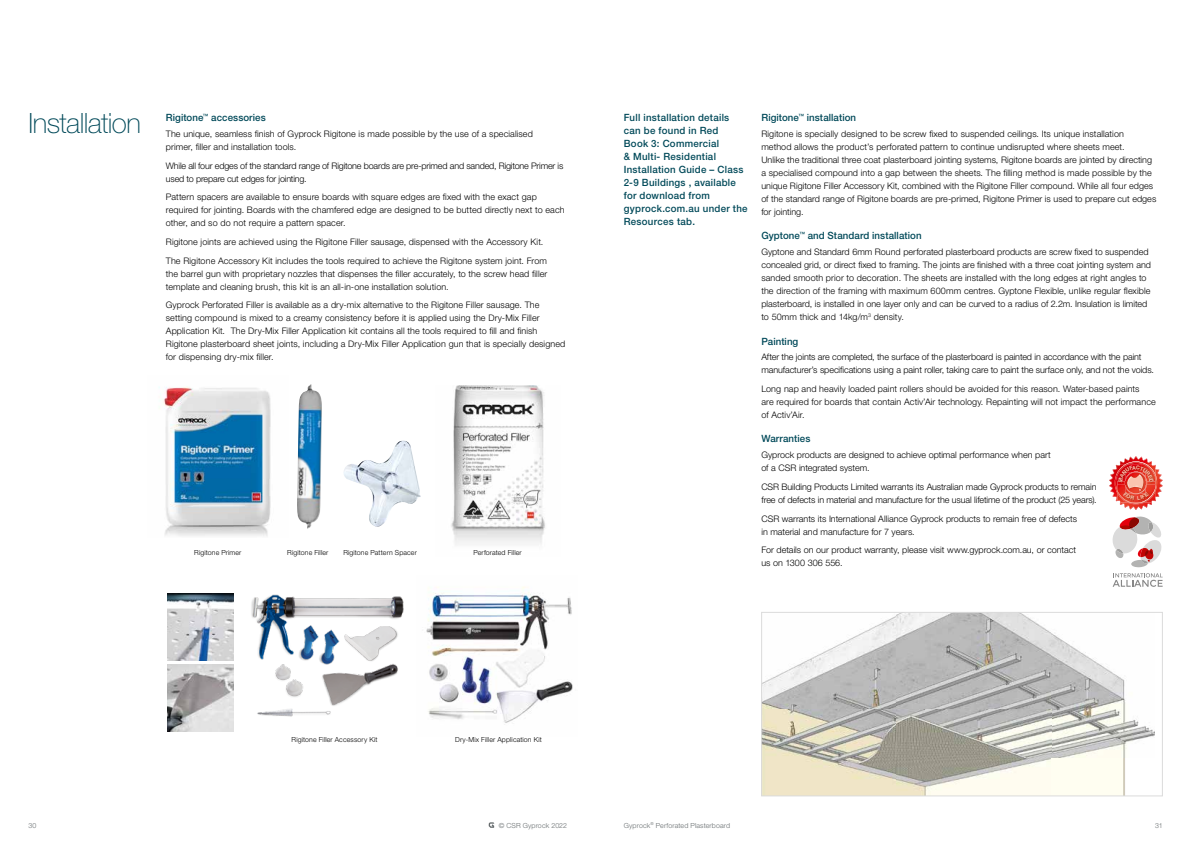
<style>
.page{position:relative;width:1191px;height:842px;background:#fff}
.page>*{position:absolute;margin:0;border:0;box-sizing:border-box;transform-origin:0 0}
.t1{font:100 28px "Helvetica Neue";letter-spacing:-.02em;color:#004959}
.t2{font:500 10px/13px "Helvetica Neue";letter-spacing:.025em;color:#004959}
.t3{font:500 10px "Helvetica Neue";letter-spacing:.005em;color:#004959}
.t4{font:300 9px/13px "Helvetica Neue";letter-spacing:.005em;color:#000}
.t5{font:300 9px/13px "Helvetica Neue";letter-spacing:-.02em;color:#000}
.t6{font:300 7px "Helvetica Neue";letter-spacing:.02em;color:#000}
.t7{font:300 7px "Helvetica Neue";letter-spacing:.02em;color:#666c6e}
</style>
<div class="page">
<svg style="left:1112px;top:573px;width:50px;height:14px"></svg>
<svg style="left:1112px;top:516px;width:50px;height:51px"></svg>
<img style="left:763px;top:614px;width:391px;height:180px">
<div style="left:761px;top:612px;width:401px;height:184px;border:1px solid #dbdbdb"></div>
<img style="left:159px;top:387px;width:112px;height:149px">
<img style="left:451px;top:386px;width:94px;height:159px">
<img style="left:251px;top:594px;width:153px;height:123px">
<img style="left:426px;top:587px;width:147px;height:136px">
<img style="left:167px;top:594px;width:67px;height:66px">
<img style="left:167px;top:665px;width:67px;height:66px">
<img style="left:297px;top:384px;width:25px;height:145px">
<img style="left:343px;top:441px;width:78px;height:86px">
<svg style="left:489px;top:822px;width:5px;height:6px"></svg>
<svg style="left:1114px;top:456px;width:43px;height:48px;background:#e45f56"></svg>
<h1 class="t1" style="left:28px;top:108px;width:114px">Installation</h1>
<p class="t2" style="left:166px;top:111px;width:101px">Rigitone<sup>™</sup> accessories</p>
<p class="t4" style="left:166px;top:127px;width:368px">The unique, seamless finish of Gyprock Rigitone is made possible by the use of a specialised primer, filler and installation tools.</p>
<p class="t5" style="left:166px;top:159px;width:399px">While all four edges of the standard range of Rigitone boards are pre-primed and sanded, Rigitone Primer is used to prepare cut edges for jointing.</p>
<p class="t4" style="left:166px;top:190px;width:400px">Pattern spacers are available to ensure boards with square edges are fixed with the exact gap required for jointing. Boards with the chamfered edge are designed to be butted directly next to each other, and so do not require a pattern spacer.</p>
<p class="t4" style="left:166px;top:232px;width:382px;line-height:18.7px">Rigitone joints are achieved using the Rigitone Filler sausage, dispensed with the Accessory Kit.<br>The Rigitone Accessory Kit includes the tools required to achieve the Rigitone system joint. From</p>
<p class="t4" style="left:166px;top:267px;width:383px">the barrel gun with proprietary nozzles that dispenses the filler accurately, to the screw head filler template and cleaning brush, this kit is an all-in-one installation solution.</p>
<p class="t4" style="left:166px;top:298px;width:401px">Gyprock Perforated Filler is available as a dry-mix alternative to the Rigitone Filler sausage. The setting compound is mixed to a creamy consistency before it is applied using the Dry-Mix Filler Application Kit. The Dry-Mix Filler Application kit contains all the tools required to fill and finish Rigitone plasterboard sheet joints, including a Dry-Mix Filler Application gun that is specially designed for dispensing dry-mix filler.</p>
<p class="t6" style="left:287px;top:548px;width:43px">Rigitone Filler</p>
<p class="t6" style="left:343px;top:548px;width:75px">Rigitone Pattern Spacer</p>
<p class="t6" style="left:194px;top:548px;width:49px">Rigitone Primer</p>
<p class="t6" style="left:473px;top:548px;width:50px">Perforated Filler</p>
<p class="t2" style="left:624px;top:111px;width:125px">Full installation details can be found in Red<br>Book 3: Commercial<br>&amp; Multi- Residential<br>Installation Guide – Class<br>2-9 Buildings , available for download from gyprock.com.au under the<br>Resources tab.</p>
<p class="t3" style="left:761px;top:112px;width:96px">Rigitone<sup>™</sup> installation</p>
<p class="t4" style="left:761px;top:127px;width:396px">Rigitone is specially designed to be screw fixed to suspended ceilings. Its unique installation method allows the product’s perforated pattern to continue undisrupted where sheets meet.<br>Unlike the traditional three coat plasterboard jointing systems, Rigitone boards are jointed by directing a specialised compound into a gap between the sheets. The filling method is made possible by the unique Rigitone Filler Accessory Kit, combined with the Rigitone Filler compound. While all four edges of the standard range of Rigitone boards are pre-primed, Rigitone Primer is used to prepare cut edges for jointing.</p>
<p class="t3" style="left:761px;top:230px;width:162px">Gyptone<sup>™</sup> and Standard installation</p>
<p class="t4" style="left:761px;top:245px;width:391px">Gyptone and Standard 6mm Round perforated plasterboard products are screw fixed to suspended concealed grid, or direct fixed to framing. The joints are finished with a three coat jointing system and sanded smooth prior to decoration. The sheets are installed with the long edges at right angles to the direction of the framing with maximum 600mm centres. Gyptone Flexible, unlike regular flexible plasterboard, is installed in one layer only and can be curved to a radius of 2.2m. Insulation is limited to 50mm thick and 14kg/m<sup>3</sup> density.</p>
<p class="t3" style="left:761px;top:335px;width:38px">Painting</p>
<p class="t4" style="left:761px;top:350px;width:394px">After the joints are completed, the surface of the plasterboard is painted in accordance with the paint manufacturer’s specifications using a paint roller, taking care to paint the surface only, and not the voids.</p>
<p class="t4" style="left:761px;top:382px;width:396px">Long nap and heavily loaded paint rollers should be avoided for this reason. Water-based paints<br>are required for boards that contain Activ’Air technology. Repainting will not impact the performance of Activ’Air.</p>
<p class="t2" style="left:761px;top:432px;width:51px">Warranties</p>
<p class="t4" style="left:761px;top:448px;width:291px">Gyprock products are designed to achieve optimal performance when part of a CSR integrated system.</p>
<p class="t4" style="left:761px;top:480px;width:337px">CSR Building Products Limited warrants its Australian made Gyprock products to remain free of defects in material and manufacture for the usual lifetime of the product (25 years).</p>
<p class="t4" style="left:761px;top:512px;width:317px">CSR warrants its International Alliance Gyprock products to remain free of defects in material and manufacture for 7 years.</p>
<p class="t4" style="left:761px;top:543px;width:316px">For details on our product warranty, please visit www.gyprock.com.au, or contact us on 1300 306 556.</p>
<p class="t6" style="left:292px;top:735px;width:87px">Rigitone Filler Accessory Kit</p>
<p class="t6" style="left:455px;top:735px;width:88px">Dry-Mix Filler Application Kit</p>
<p class="t7" style="left:28px;top:821px;width:9px">30</p>
<p class="t7" style="left:498px;top:821px;width:70px">© CSR Gyprock 2022</p>
<p class="t7" style="left:624px;top:821px;width:108px">Gyprock<sup>®</sup> Perforated Plasterboard</p>
<p class="t7" style="left:1155px;top:821px;width:9px">31</p>
</div>
